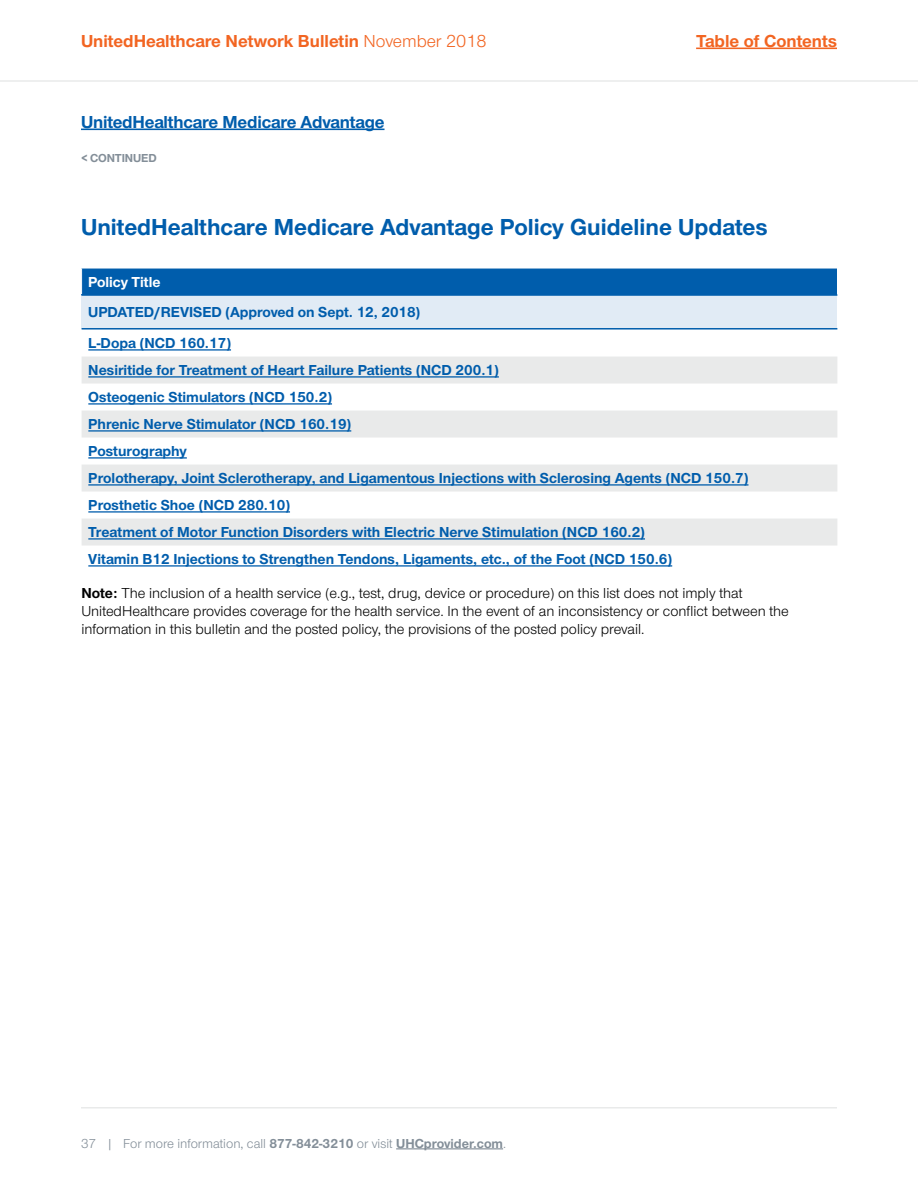
<style>
.page{position:relative;width:918px;height:1188px;background:#fff}
.page>*{position:absolute;margin:0;border:0;box-sizing:border-box;transform-origin:0 0}
.t1{font:700 24px "UHC Sans";color:#005dac}
.t2{font:700 18px "UHC Sans";color:#f26522}
.t3{font:700 18px "UHC Sans";letter-spacing:-.01em;color:#005dac}
.t4{font:700 15px/27px "UHC Sans";color:#005dac}
.t5{font:15px/18px "UHC Sans";color:#000}
.t6{font:700 15px "UHC Sans";letter-spacing:-.005em;color:#fff}
.t7{font:13.5px "UHC Sans";color:#838e98}
.t8{font:700 12px "UHC Sans";letter-spacing:-.01em;color:#838e98}
.s1{font-weight:400}
.s2{font-weight:700}
</style>
<div class="page">
<hr style="left:696px;top:48px;width:141px;height:1px;background:#f26522">
<hr style="left:0;top:80px;width:918px;height:2px;background:#e9eaea">
<hr style="left:396px;top:1148px;width:107px;height:1px;background:#838e98">
<hr style="left:81px;top:1107px;width:756px;height:1px;background:#e9eaea">
<hr style="left:81px;top:129px;width:304px;height:1px;background:#005dac">
<div style="left:82px;top:268px;width:755px;height:27px;background:#005dac"></div>
<div style="left:82px;top:295px;width:755px;height:34px;background:#e1ebf5"></div>
<svg style="left:82px;top:356px;width:755px;height:211px"></svg>
<svg style="left:82px;top:357px;width:755px;height:189px;fill:#e9eaea"></svg>
<hr style="left:81px;top:268px;width:756px;height:1px;background:#fff">
<svg style="left:81px;top:268px;width:1px;height:26px"></svg>
<hr style="left:81px;top:294px;width:756px;height:2px;background:#005dac">
<hr style="left:82px;top:328px;width:755px;height:2px;background:#005dac">
<hr style="left:88px;top:349px;width:143px;height:2px;background:#005dac">
<hr style="left:88px;top:376px;width:411px;height:2px;background:#005dac">
<hr style="left:88px;top:403px;width:244px;height:2px;background:#005dac">
<hr style="left:88px;top:430px;width:263px;height:2px;background:#005dac">
<hr style="left:88px;top:457px;width:99px;height:2px;background:#005dac">
<hr style="left:88px;top:484px;width:660px;height:2px;background:#005dac">
<hr style="left:88px;top:511px;width:202px;height:2px;background:#005dac">
<hr style="left:88px;top:538px;width:557px;height:2px;background:#005dac">
<hr style="left:88px;top:565px;width:584px;height:2px;background:#005dac">
<p class="t2" style="left:81px;top:28px;width:407px">UnitedHealthcare Network Bulletin <span class="s1">November 2018</span></p>
<p class="t2" style="left:696px;top:28px;width:142px">Table of Contents</p>
<p class="t3" style="left:81px;top:109px;width:305px">UnitedHealthcare Medicare Advantage</p>
<p class="t8" style="left:81px;top:150px;width:77px">&lt; CONTINUED</p>
<h1 class="t1" style="left:81px;top:211px;width:688px">UnitedHealthcare Medicare Advantage Policy Guideline Updates</h1>
<p class="t6" style="left:88px;top:271px;width:74px">Policy Title</p>
<p class="t4" style="left:88px;top:296px;width:333px;line-height:31.2px">UPDATED/REVISED (Approved on Sept. 12, 2018)<br>L-Dopa (NCD 160.17)</p>
<p class="t4" style="left:88px;top:356px;width:662px">Nesiritide for Treatment of Heart Failure Patients (NCD 200.1)<br>Osteogenic Stimulators (NCD 150.2)<br>Phrenic Nerve Stimulator (NCD 160.19)<br>Posturography<br>Prolotherapy, Joint Sclerotherapy, and Ligamentous Injections with Sclerosing Agents (NCD 150.7)<br>Prosthetic Shoe (NCD 280.10)<br>Treatment of Motor Function Disorders with Electric Nerve Stimulation (NCD 160.2)<br>Vitamin B12 Injections to Strengthen Tendons, Ligaments, etc., of the Foot (NCD 150.6)</p>
<p class="t5" style="left:81px;top:584px;width:709px"><span class="s2">Note:</span> The inclusion of a health service (e.g., test, drug, device or procedure) on this list does not imply that<br>UnitedHealthcare provides coverage for the health service. In the event of an inconsistency or conflict between the information in this bulletin and the posted policy, the provisions of the posted policy prevail.</p>
<p class="t7" style="left:81px;top:1134px;width:427px">37 | For more information, call <span class="s2">877-842-3210</span> or visit <span class="s2">UHCprovider.com</span>.</p>
</div>
